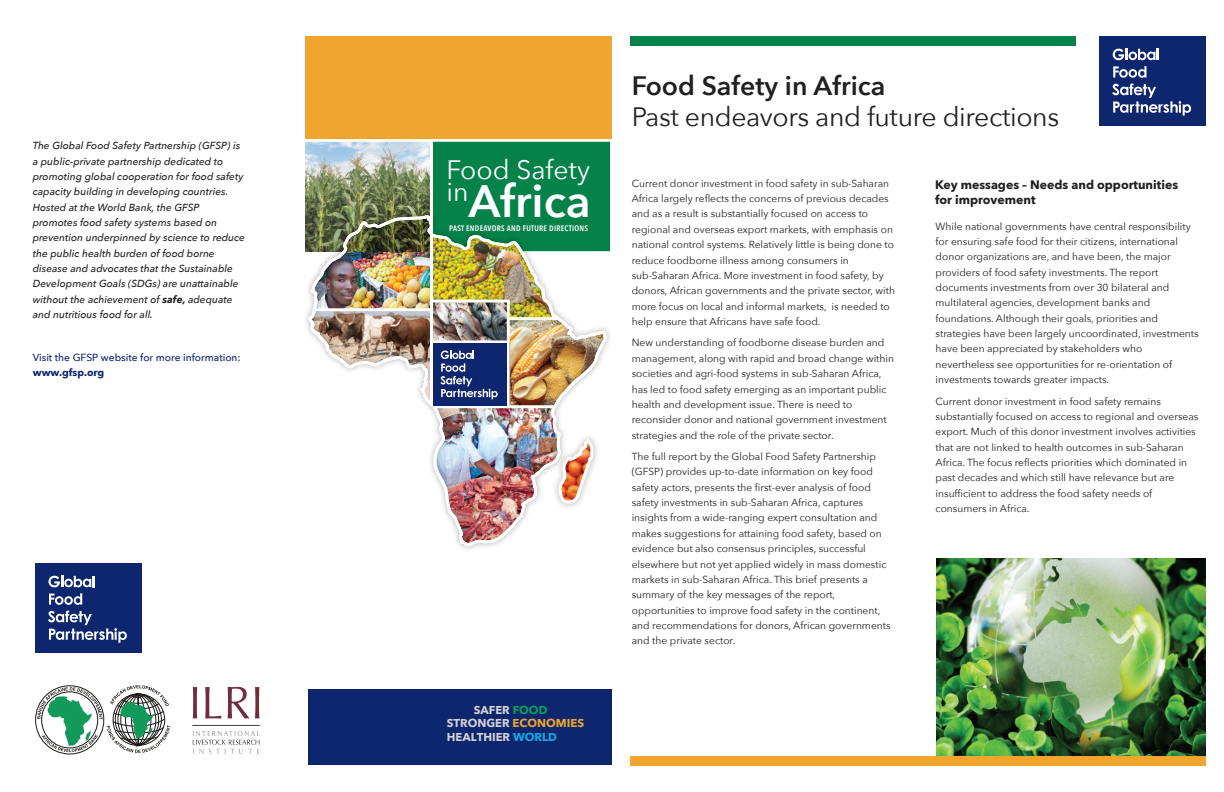
<style>
.page{position:relative;width:1224px;height:792px;background:#fff}
.page>*{position:absolute;margin:0;border:0;box-sizing:border-box;transform-origin:0 0}
.t1{font:600 45.4px "Avenir Next";color:#fff}
.t2{font:26.6px "Avenir Next";letter-spacing:-.015em;color:#231f20}
.t3{font:600 26.6px "Avenir Next";color:#231f20}
.t4{font:26.6px "Avenir Next";color:#fff}
.t5{font:700 12.3px/14.7px "Avenir Next";color:#231f20}
.t6{font:700 11.4px/13.9px "Avenir Next";color:#d1d2d4}
.t7{font:10.2px/15.4px "Avenir Next";color:#231f20}
.t8{font:italic 500 10.2px/15.4px "Avenir Next";color:#231f20}
.t9{font:500 10.2px "Avenir Next";color:#0e266e}
.t10{font:700 10.2px "Avenir Next";color:#0e266e}
.t11{font:600 8px "Avenir Next Condensed";letter-spacing:.035em;color:#fff}
.s1{font-weight:700}
.s2{color:#00a456}
.s3{color:#efa52e}
.s4{color:#0face3}
</style>
<div class="page">
<div style="left:306px;top:36px;width:306px;height:103px;background:#efa52e"></div>
<img style="left:937px;top:559px;width:269px;height:197px">
<svg style="left:307px;top:141px;width:302px;height:72px;background:#439268"></svg>
<hr style="left:430px;top:141px;width:3px;height:264px;background:#fff">
<img style="left:307px;top:213px;width:302px;height:336px">
<svg style="left:556px;top:435px;width:39px;height:70px"></svg>
<div style="left:433px;top:343px;width:74px;height:62px;background:#0e266e"></div>
<svg style="left:440px;top:351px;width:58px;height:48px"></svg>
<div style="left:1100px;top:36px;width:106px;height:90px;background:#0e266e"></div>
<svg style="left:1113px;top:49px;width:46px;height:11px"></svg>
<svg style="left:1112px;top:66px;width:79px;height:50px"></svg>
<div style="left:630px;top:756px;width:576px;height:9px;background:#efa52e"></div>
<div style="left:630px;top:36px;width:445px;height:10px;background:#048249"></div>
<div style="left:309px;top:689px;width:304px;height:76px;background:#0e266e"></div>
<div style="left:612px;top:18px;width:18px;height:752px;background:#fff"></div>
<div style="left:36px;top:563px;width:106px;height:90px;background:#0e266e"></div>
<svg style="left:48px;top:576px;width:46px;height:11px"></svg>
<svg style="left:49px;top:593px;width:33px;height:12px"></svg>
<svg style="left:48px;top:611px;width:79px;height:32px"></svg>
<svg style="left:37px;top:685px;width:134px;height:68px"></svg>
<svg style="left:193px;top:687px;width:4px;height:32px"></svg>
<svg style="left:205px;top:687px;width:16px;height:32px"></svg>
<svg style="left:228px;top:687px;width:31px;height:32px"></svg>
<hr style="left:193px;top:725px;width:66px;height:1px;background:#403f3f">
<svg style="left:193px;top:731px;width:67px;height:23px"></svg>
<p class="t8" style="left:33px;top:138px;width:214px">The Global Food Safety Partnership (GFSP) is a public-private partnership dedicated to promoting global cooperation for food safety capacity building in developing countries.<br>Hosted at the World Bank, the GFSP promotes food safety systems based on prevention underpinned by science to reduce the public health burden of food borne disease and advocates that the Sustainable Development Goals (SDGs) are unattainable without the achievement of <span class="s1">safe,</span> adequate and nutritious food for all.</p>
<p class="t9" style="left:33px;top:349px;width:209px">Visit the GFSP website for more information:</p>
<p class="t10" style="left:33px;top:364px;width:73px">www.gfsp.org</p>
<h2 class="t4" style="left:447px;top:147px;width:145px">Food Safety</h2>
<h1 class="t1" style="left:447px;top:162px;width:146px"><sup>in</sup>Africa</h1>
<p class="t11" style="left:449px;top:221px;width:140px">PAST ENDEAVORS AND FUTURE DIRECTIONS</p>
<p class="t6" style="left:447px;top:703px;width:139px;text-indent:27px">SAFER <span class="s2">FOOD<br></span>STRONGER <span class="s3">ECONOMIES<br></span>HEALTHIER <span class="s4">WORLD</span></p>
<h2 class="t3" style="left:632px;top:63px;width:255px">Food Safety in Africa</h2>
<h2 class="t2" style="left:632px;top:94px;width:429px">Past endeavors and future directions</h2>
<p class="t7" style="left:632px;top:175px;width:265px">Current donor investment in food safety in sub-Saharan Africa largely reflects the concerns of previous decades and as a result is substantially focused on access to regional and overseas export markets, with emphasis on national control systems. Relatively little is being done to reduce foodborne illness among consumers in sub-Saharan Africa. More investment in food safety, by donors, African governments and the private sector, with more focus on local and informal markets, is needed to help ensure that Africans have safe food.</p>
<p class="t7" style="left:632px;top:335px;width:264px">New understanding of foodborne disease burden and management, along with rapid and broad change within societies and agri-food systems in sub-Saharan Africa, has led to food safety emerging as an important public health and development issue. There is need to reconsider donor and national government investment strategies and the role of the private sector.</p>
<p class="t7" style="left:632px;top:448px;width:260px">The full report by the Global Food Safety Partnership (GFSP) provides up-to-date information on key food safety actors, presents the first-ever analysis of food safety investments in sub-Saharan Africa, captures insights from a wide-ranging expert consultation and makes suggestions for attaining food safety, based on evidence but also consensus principles, successful elsewhere but not yet applied widely in mass domestic markets in sub-Saharan Africa. This brief presents a summary of the key messages of the report, opportunities to improve food safety in the continent, and recommendations for donors, African governments and the private sector.</p>
<p class="t5" style="left:935px;top:177px;width:245px">Key messages – Needs and opportunities for improvement</p>
<p class="t7" style="left:936px;top:218px;width:265px">While national governments have central responsibility for ensuring safe food for their citizens, international donor organizations are, and have been, the major providers of food safety investments. The report documents investments from over 30 bilateral and multilateral agencies, development banks and foundations. Although their goals, priorities and strategies have been largely uncoordinated, investments have been appreciated by stakeholders who nevertheless see opportunities for re-orientation of investments towards greater impacts.</p>
<p class="t7" style="left:936px;top:393px;width:264px">Current donor investment in food safety remains substantially focused on access to regional and overseas export. Much of this donor investment involves activities that are not linked to health outcomes in sub-Saharan Africa. The focus reflects priorities which dominated in past decades and which still have relevance but are insufficient to address the food safety needs of consumers in Africa.</p>
</div>
